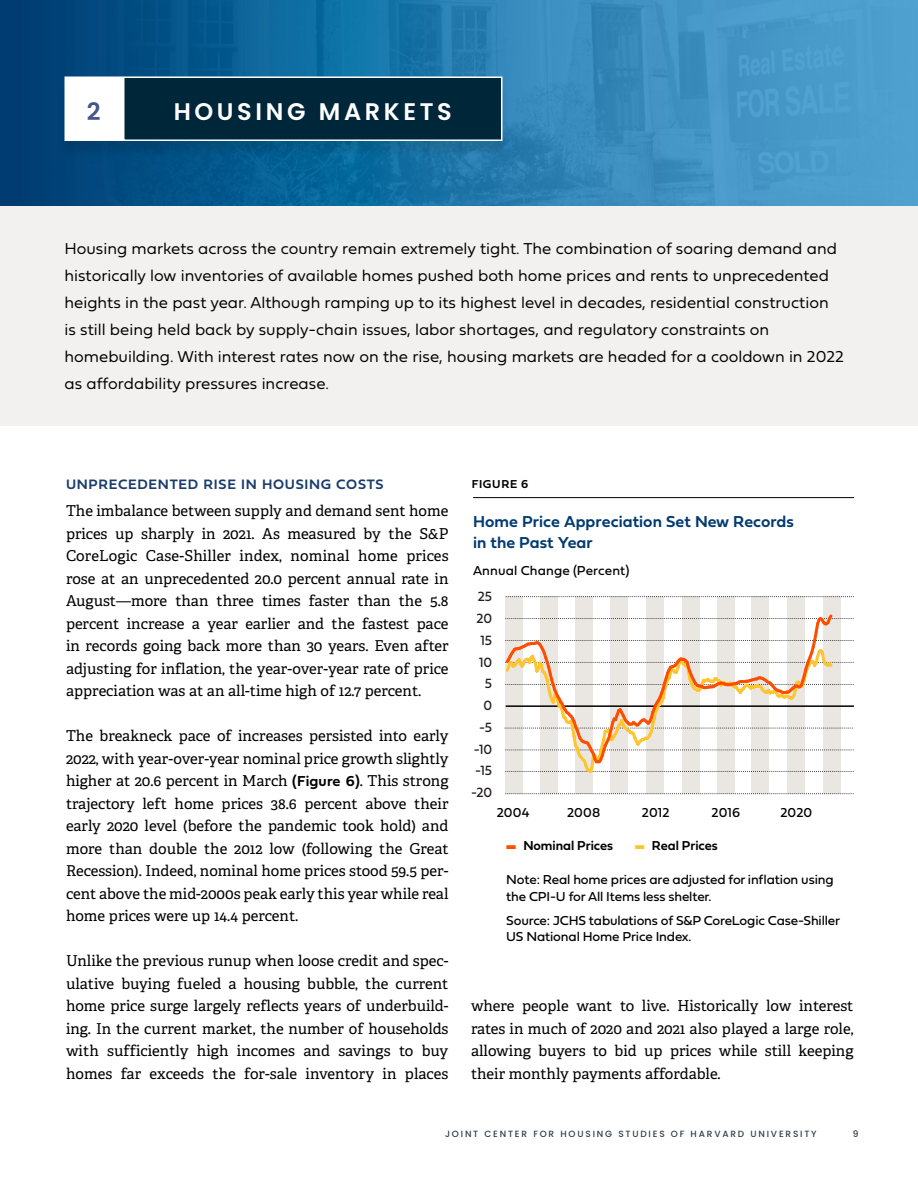
<style>
.page{position:relative;width:918px;height:1188px;background:#fff}
.page>*{position:absolute;margin:0;border:0;box-sizing:border-box;transform-origin:0 0}
.chapter_title_2{font:600 24px "Poppins";letter-spacing:.15em;color:#fff}
.chapter_title_2-2{font:600 24px "Poppins";color:#455689}
.Beginning_Paragraph{font:16.5px/27px "Fieldwork Geo Light";color:#000}
.t1{font:16.5px/21px "Fieldwork Geo Demibold";letter-spacing:.005em;color:#003b71}
.bodytext_2022{font:15px/22.5px "Adelle";color:#000;text-align:justify}
.subhead_2022{font:14.25px "Fieldwork Geo Demibold";letter-spacing:.05em;color:#1b3d6d}
.t2{font:13.95px/21.8px "Fieldwork Geo Regular";letter-spacing:-.01em;color:#231f20;text-align:right}
.t3{font:13.5px/16.5px "Fieldwork Geo Regular";letter-spacing:-.01em;color:#000}
.t4{font:13.5px "Fieldwork Geo Demibold";letter-spacing:-.005em;color:#000}
.t5{font:13.5px "Fieldwork Geo Regular";letter-spacing:.01em;color:#000}
.t6{font:12px "Fieldwork Geo Demibold";letter-spacing:.06em;color:#000}
.t7{font:500 9px "Poppins";letter-spacing:.2em;color:#303e49}
.s1{font-family:"Fieldwork Geo Demibold"}
.s2{color:#ff4d00}
.s3{color:#ffc52f}
</style>
<div class="page">
<div style="left:0;top:206px;width:918px;height:220px;background:#f3f1f0"></div>
<img style="left:0;top:0;width:918px;height:206px">
<div style="left:56px;top:79px;width:455px;height:80px;background:#000;opacity:.11"></div>
<div style="left:65px;top:77px;width:57px;height:63px;background:#fff"></div>
<div style="left:64px;top:76px;width:59px;height:65px;border:2px solid #fff"></div>
<div style="left:124px;top:77px;width:378px;height:63px;background:#00263a"></div>
<div style="left:123px;top:76px;width:379px;height:65px;border:2px solid #fff"></div>
<hr style="left:473px;top:497px;width:381px;height:1px;background:#000">
<div style="left:505px;top:596px;width:18px;height:198px;background:#eae7e3"></div>
<div style="left:540px;top:596px;width:18px;height:198px;background:#eae7e3"></div>
<div style="left:576px;top:596px;width:17px;height:198px;background:#eae7e3"></div>
<div style="left:610px;top:596px;width:17px;height:198px;background:#eae7e3"></div>
<div style="left:647px;top:596px;width:17px;height:198px;background:#eae7e3"></div>
<div style="left:682px;top:596px;width:17px;height:198px;background:#eae7e3"></div>
<div style="left:717px;top:596px;width:18px;height:198px;background:#eae7e3"></div>
<div style="left:751px;top:596px;width:18px;height:198px;background:#eae7e3"></div>
<div style="left:788px;top:596px;width:17px;height:198px;background:#eae7e3"></div>
<div style="left:823px;top:596px;width:17px;height:198px;background:#eae7e3"></div>
<svg style="left:506px;top:793px;width:348px;height:1px"></svg>
<svg style="left:506px;top:596px;width:348px;height:1px"></svg>
<svg style="left:504px;top:612px;width:350px;height:164px"></svg>
<h1 class="chapter_title_2-2" style="left:87px;top:98px;width:15px">2</h1>
<h1 class="chapter_title_2" style="left:174px;top:98px;width:280px">HOUSING MARKETS</h1>
<p class="Beginning_Paragraph" style="left:64px;top:234px;width:781px">Housing markets across the country remain extremely tight. The combination of soaring demand and historically low inventories of available homes pushed both home prices and rents to unprecedented heights in the past year. Although ramping up to its highest level in decades, residential construction is still being held back by supply-chain issues, labor shortages, and regulatory constraints on homebuilding. With interest rates now on the rise, housing markets are headed for a cooldown in 2022 as affordability pressures increase.</p>
<p class="subhead_2022" style="left:66px;top:473px;width:319px">UNPRECEDENTED RISE IN HOUSING COSTS</p>
<p class="bodytext_2022" style="left:66px;top:500px;width:384px">The imbalance between supply and demand sent home prices up sharply in 2021. As measured by the S&amp;P CoreLogic Case-Shiller index, nominal home prices rose at an unprecedented 20.0 percent annual rate in August—more than three times faster than the 5.8 percent increase a year earlier and the fastest pace in records going back more than 30 years. Even after adjusting for inflation, the year-over-year rate of price appreciation was at an all-time high of 12.7 percent.</p>
<p class="bodytext_2022" style="left:66px;top:725px;width:384px">The breakneck pace of increases persisted into early 2022, with year-over-year nominal price growth slightly higher at 20.6 percent in March <span class="s1">(Figure 6)</span>. This strong trajectory left home prices 38.6 percent above their early 2020 level (before the pandemic took hold) and more than double the 2012 low (following the Great Recession). Indeed, nominal home prices stood 59.5 per&shy;cent above the mid-2000s peak early this year while real home prices were up 14.4 percent.</p>
<p class="bodytext_2022" style="left:66px;top:950px;width:384px">Unlike the previous runup when loose credit and spec&shy;ulative buying fueled a housing bubble, the current home price surge largely reflects years of underbuild&shy;ing. In the current market, the number of households with sufficiently high incomes and savings to buy homes far exceeds the for-sale inventory in places</p>
<p class="t6" style="left:472px;top:475px;width:58px">FIGURE 6</p>
<p class="t1" style="left:473px;top:511px;width:322px">Home Price Appreciation Set New Records in the Past Year</p>
<p class="t5" style="left:473px;top:560px;width:158px">Annual Change (Percent)</p>
<p class="t2" style="left:471px;top:585px;width:23px">25<br>20<br>15<br>10<br>5<br>0 -5 -10 -15 -20</p>
<p class="t3" style="left:497px;top:804px;width:34px">2004</p>
<p class="t3" style="left:567px;top:804px;width:35px">2008</p>
<p class="t3" style="left:642px;top:804px;width:29px">2012</p>
<p class="t3" style="left:712px;top:804px;width:30px">2016</p>
<p class="t3" style="left:780px;top:804px;width:33px">2020</p>
<p class="t4" style="left:506px;top:835px;width:108px"><span class="s2">■</span> Nominal Prices</p>
<p class="t4" style="left:635px;top:835px;width:85px"><span class="s3">■</span> Real Prices</p>
<p class="t3" style="left:506px;top:871px;width:329px">Note: Real home prices are adjusted for inflation using the CPI-U for All Items less shelter.</p>
<p class="t3" style="left:506px;top:911px;width:335px">Source: JCHS tabulations of S&amp;P CoreLogic Case-Shiller<br>US National Home Price Index.</p>
<p class="bodytext_2022" style="left:471px;top:995px;width:384px">where people want to live. Historically low interest rates in much of 2020 and 2021 also played a large role, allowing buyers to bid up prices while still keeping their monthly payments affordable.</p>
<p class="t7" style="left:445px;top:1129px;width:373px">JOINT CENTER FOR HOUSING STUDIES OF HARVARD UNIVERSITY</p>
<p class="t7" style="left:853px;top:1129px;width:7px">9</p>
</div>
